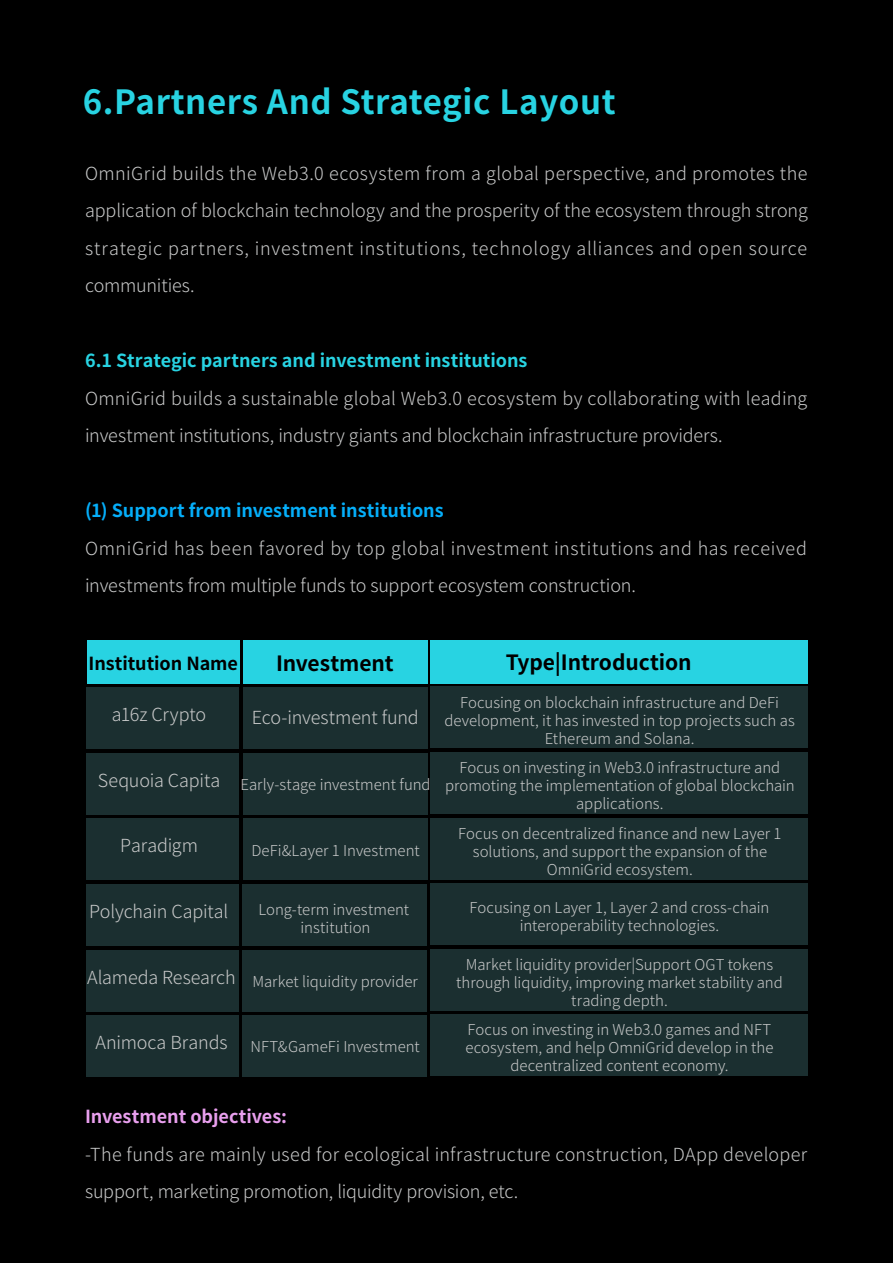
<style>
.page{position:relative;width:893px;height:1263px;background:#000}
.page>*{position:absolute;margin:0;border:0;box-sizing:border-box;transform-origin:0 0}
.t1{font:700 33.3px "Source Han Sans CN";letter-spacing:.02em;color:#28d3e2}
.t2{font:700 21px "Source Han Sans CN";letter-spacing:-.005em;color:#000}
.t3{font:300 18px/37.5px "Source Han Sans CN";letter-spacing:.01em;color:#c8c9c9}
.t4{font:300 18px/37.5px "Source Han Sans CN";letter-spacing:.03em;color:#c8c9c9}
.t5{font:300 18px "Source Han Sans CN";letter-spacing:-.01em;color:#c8c9c9}
.t6{font:700 18px "Source Han Sans CN";color:#28d3e2}
.t7{font:700 18px "Source Han Sans CN";color:#05aef9}
.t8{font:700 18px "Source Han Sans CN";color:#e99fee}
.t9{font:700 18px "Source Han Sans CN";letter-spacing:-.005em;color:#000}
.t10{font:300 15px/18px "Source Han Sans CN";color:#c8c9c9;text-align:center}
</style>
<div class="page">
<div style="left:430px;top:687px;width:377px;height:61px;background:#1b2f30"></div>
<div style="left:87px;top:640px;width:152px;height:44px;background:#28d3e2"></div>
<div style="left:243px;top:640px;width:185px;height:44px;background:#28d3e2"></div>
<div style="left:430px;top:640px;width:378px;height:44px;background:#28d3e2"></div>
<div style="left:87px;top:687px;width:152px;height:62px;background:#1b2f30"></div>
<div style="left:243px;top:687px;width:185px;height:62px;background:#1b2f30"></div>
<div style="left:430px;top:752px;width:378px;height:62px;background:#1b2f30"></div>
<div style="left:87px;top:753px;width:152px;height:61px;background:#1b2f30"></div>
<div style="left:243px;top:753px;width:185px;height:61px;background:#1b2f30"></div>
<div style="left:430px;top:818px;width:378px;height:61px;background:#1b2f30"></div>
<div style="left:87px;top:818px;width:152px;height:62px;background:#1b2f30"></div>
<div style="left:243px;top:818px;width:185px;height:62px;background:#1b2f30"></div>
<div style="left:430px;top:883px;width:377px;height:62px;background:#1b2f30"></div>
<div style="left:86px;top:884px;width:153px;height:61px;background:#1b2f30"></div>
<div style="left:242px;top:884px;width:185px;height:61px;background:#1b2f30"></div>
<div style="left:430px;top:949px;width:377px;height:62px;background:#1b2f30"></div>
<div style="left:86px;top:950px;width:153px;height:61px;background:#1b2f30"></div>
<div style="left:242px;top:950px;width:185px;height:61px;background:#1b2f30"></div>
<div style="left:430px;top:1014px;width:377px;height:61px;background:#1b2f30"></div>
<div style="left:86px;top:1015px;width:153px;height:61px;background:#1b2f30"></div>
<div style="left:242px;top:1015px;width:185px;height:61px;background:#1b2f30"></div>
<h1 class="t1" style="left:83px;top:83px;width:534px">6.Partners And Strategic Layout</h1>
<p class="t3" style="left:85px;top:155px;width:724px;text-align:justify">OmniGrid builds the Web3.0 ecosystem from a global perspective, and promotes the application of blockchain technology and the prosperity of the ecosystem through strong strategic partners, investment institutions, technology alliances and open source communities.</p>
<p class="t6" style="left:85px;top:350px;width:444px">6.1 Strategic partners and investment institutions</p>
<p class="t3" style="left:85px;top:380px;width:724px">OmniGrid builds a sustainable global Web3.0 ecosystem by collaborating with leading investment institutions, industry giants and blockchain infrastructure providers.</p>
<p class="t7" style="left:85px;top:501px;width:360px">(1) Support from investment institutions</p>
<p class="t4" style="left:85px;top:530px;width:724px">OmniGrid has been favored by top global investment institutions and has received investments from multiple funds to support ecosystem construction.</p>
<p class="t9" style="left:89px;top:653px;width:151px">Institution Name</p>
<h2 class="t2" style="left:276px;top:651px;width:119px">Investment</h2>
<h2 class="t2" style="left:506px;top:651px;width:187px">Type|Introduction</h2>
<p class="t5" style="left:112px;top:704px;width:96px">a16z Crypto</p>
<p class="t5" style="left:252px;top:708px;width:168px">Eco-investment fund</p>
<p class="t10" style="left:445px;top:759px;width:351px">Focus on investing in Web3.0 infrastructure and promoting the implementation of global blockchain applications.</p>
<p class="t10" style="left:444px;top:694px;width:352px">Focusing on blockchain infrastructure and DeFi development, it has invested in top projects such as<br>Ethereum and Solana.</p>
<p class="t10" style="left:98px;top:776px;width:334px"><sup>Sequoia</sup> <sup>Capita</sup> Early-stage investment fund</p>
<p class="t5" style="left:120px;top:836px;width:79px">Paradigm</p>
<p class="t10" style="left:251px;top:841px;width:170px">DeFi&amp;Layer 1 Investment</p>
<p class="t5" style="left:89px;top:901px;width:141px">Polychain Capital</p>
<p class="t10" style="left:258px;top:900px;width:152px">Long-term investment institution</p>
<p class="t10" style="left:87px;top:973px;width:332px"><sup>Alameda</sup> <sup>Research</sup> Market liquidity provider</p>
<p class="t3" style="left:95px;top:1024px;width:134px">Animoca Brands</p>
<p class="t10" style="left:250px;top:1037px;width:171px">NFT&amp;GameFi Investment</p>
<p class="t10" style="left:458px;top:825px;width:325px">Focus on decentralized finance and new Layer 1 solutions, and support the expansion of the<br>OmniGrid ecosystem.</p>
<p class="t10" style="left:470px;top:898px;width:301px">Focusing on Layer 1, Layer 2 and cross-chain interoperability technologies.</p>
<p class="t10" style="left:456px;top:956px;width:328px">Market liquidity provider|Support OGT tokens through liquidity, improving market stability and trading depth.</p>
<p class="t10" style="left:465px;top:1021px;width:310px">Focus on investing in Web3.0 games and NFT ecosystem, and help OmniGrid develop in the decentralized content economy.</p>
<p class="t8" style="left:85px;top:1106px;width:203px">Investment objectives:</p>
<p class="t3" style="left:85px;top:1136px;width:724px">-The funds are mainly used for ecological infrastructure construction, DApp developer support, marketing promotion, liquidity provision, etc.</p>
</div>
